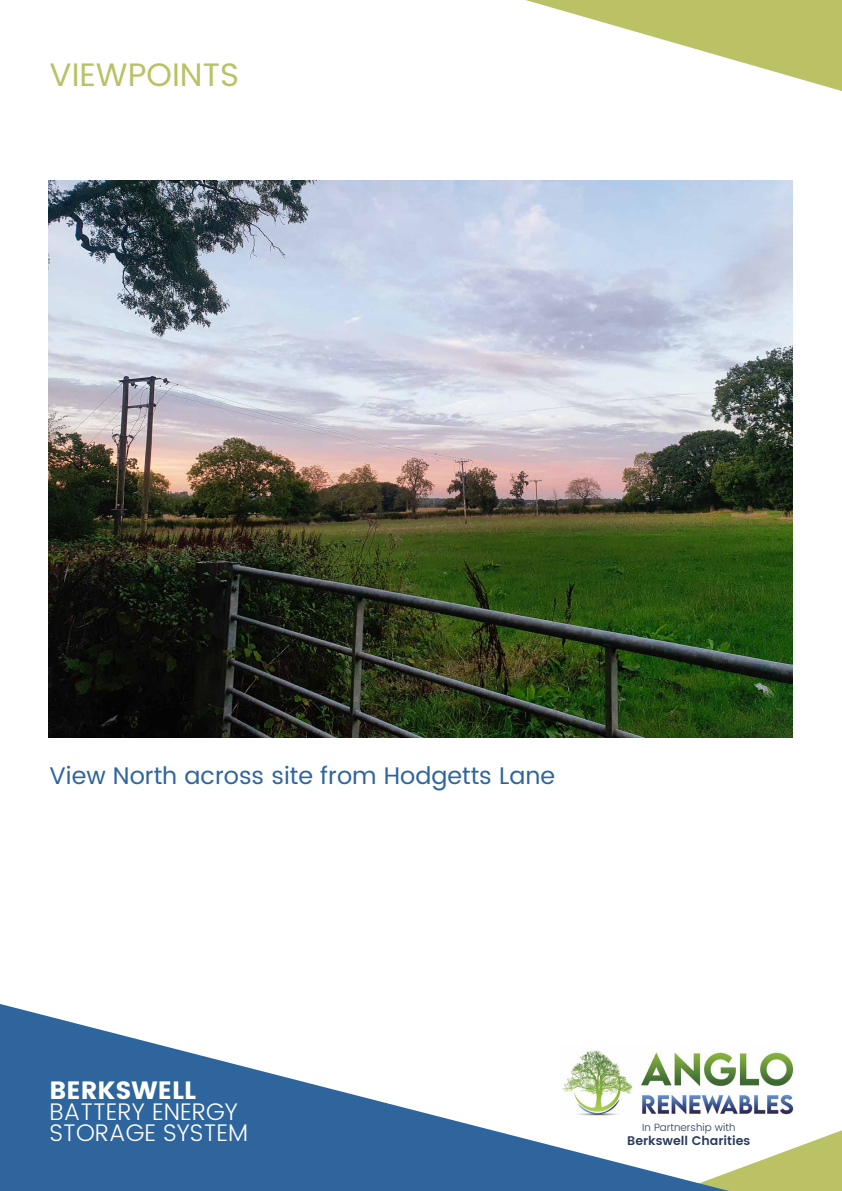
<style>
.page{position:relative;width:842px;height:1191px;background:#fff}
.page>*{position:absolute;margin:0;border:0;box-sizing:border-box;transform-origin:0 0}
.t1{font:32.5px "Poppins";color:#bac265}
.t2{font:25px "Poppins";color:#fff}
.t3{font:24px "Poppins";color:#2e659c}
.t4{font:300 24px/21px "Poppins";color:#fff}
.t5{font:600 12.5px "Poppins";color:#293b5e}
.t6{font:300 10.5px "Poppins";color:#293b5e}
</style>
<div class="page">
<svg style="left:729px;top:1130px;width:113px;height:61px"></svg>
<svg style="left:0;top:1004px;width:729px;height:187px;fill:#2e659c"></svg>
<svg style="left:526px;top:0;width:316px;height:91px"></svg>
<img style="left:49px;top:181px;width:743px;height:556px">
<img style="left:559px;top:1046px;width:236px;height:72px">
<h1 class="t1" style="left:50px;top:51px;width:191px">VIEWPOINTS</h1>
<p class="t3" style="left:50px;top:758px;width:507px">View North across site from Hodgetts Lane</p>
<p class="t2" style="left:50px;top:1075px;width:148px">BERKSWELL</p>
<p class="t4" style="left:50px;top:1101px;width:200px">BATTERY ENERGY<br>STORAGE SYSTEM</p>
<p class="t6" style="left:642px;top:1119px;width:95px">In Partnership with</p>
<p class="t5" style="left:627px;top:1131px;width:125px">Berkswell Charities</p>
</div>
